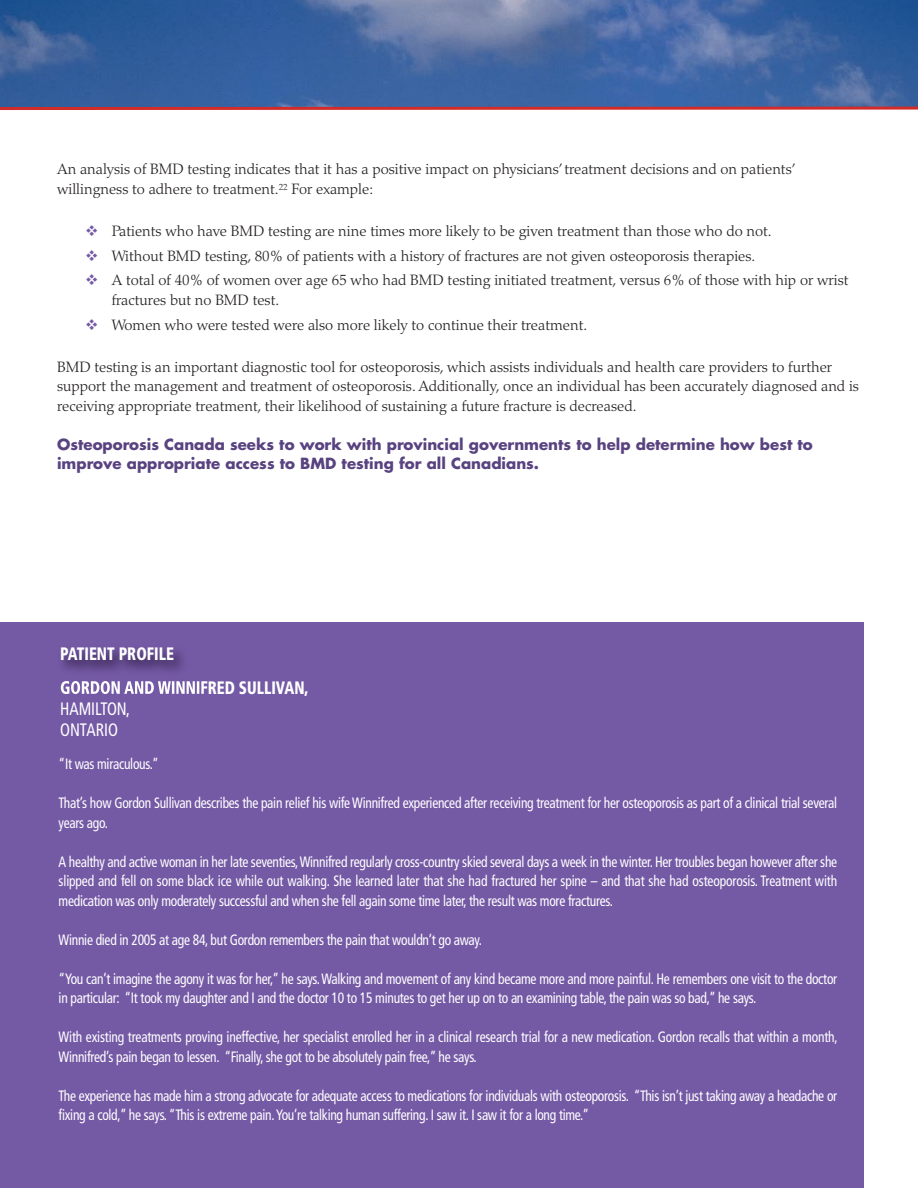
<style>
.page{position:relative;width:918px;height:1188px;background:#fff}
.page>*{position:absolute;margin:0;border:0;box-sizing:border-box;transform-origin:0 0}
.t1{font:condensed 18px/21px "Frutiger";color:#fff;scale:.9 1}
.t2{font:900 condensed 18px "Frutiger";color:#fff;scale:.85 1}
.t3{font:condensed 15px/19.5px "Frutiger";letter-spacing:-.02em;color:#fff;scale:.9 1}
.t4{font:300 15px/19.5px "Palatino";color:#231f20}
.t5{font:700 15px/19.5px "Futura";color:#594280}
</style>
<div class="page">
<img style="left:0;top:0;width:918px;height:105px">
<svg style="left:0;top:105px;width:918px;height:5px"></svg>
<div style="left:0;top:622px;width:864px;height:566px;background:#7459a5"></div>
<img style="left:60px;top:650px;width:123px;height:39px">
<img style="left:61px;top:681px;width:146px;height:13px">
<p class="t4" style="left:57px;top:161px;width:740px">An analysis of BMD testing indicates that it has a positive impact on physicians’treatment decisions and on patients’ willingness to adhere to treatment.<sup>22</sup> For example:</p>
<p class="t4" style="left:112px;top:220px;width:738px;line-height:24.9px">Patients who have BMD testing are nine times more likely to be given treatment than those who do not.<br>Without BMD testing, 80% of patients with a history of fractures are not given osteoporosis therapies.<br>A total of 40% of women over age 65 who had BMD testing initiated treatment, versus 6% of those with hip or wrist</p>
<p class="t4" style="left:112px;top:289px;width:477px;line-height:24.9px">fractures but no BMD test.<br>Women who were tested were also more likely to continue their treatment.</p>
<p class="t4" style="left:57px;top:358px;width:803px">BMD testing is an important diagnostic tool for osteoporosis, which assists individuals and health care providers to further support the management and treatment of osteoporosis. Additionally, once an individual has been accurately diagnosed and is receiving appropriate treatment, their likelihood of sustaining a future fracture is decreased.</p>
<p class="t5" style="left:57px;top:435px;width:757px">Osteoporosis Canada seeks to work with provincial governments to help determine how best to improve appropriate access to BMD testing for all Canadians.</p>
<p class="t2" style="left:60px;top:646px;width:135px">PATIENT PROFILE</p>
<p class="t1" style="left:60px;top:700px;width:79px">HAMILTON,<br>ONTARIO</p>
<p class="t3" style="left:59px;top:756px;width:113px">“It was miraculous.”</p>
<p class="t3" style="left:59px;top:795px;width:867px">That’s how Gordon Sullivan describes the pain relief his wife Winnifred experienced after receiving treatment for her osteoporosis as part of a clinical trial several years ago.</p>
<p class="t3" style="left:59px;top:853px;width:867px;text-align:justify">A healthy and active woman in her late seventies,Winnifred regularly cross-country skied several days a week in the winter. Her troubles began however after she slipped and fell on some black ice while out walking. She learned later that she had fractured her spine – and that she had osteoporosis. Treatment with medication was only moderately successful and when she fell again some time later, the result was more fractures.</p>
<p class="t3" style="left:59px;top:931px;width:472px">Winnie died in 2005 at age 84, but Gordon remembers the pain that wouldn’t go away.</p>
<p class="t3" style="left:59px;top:970px;width:867px">“You can’t imagine the agony it was for her,” he says.Walking and movement of any kind became more and more painful. He remembers one visit to the doctor in particular: “It took my daughter and I and the doctor 10 to 15 minutes to get her up on to an examining table, the pain was so bad,” he says.</p>
<p class="t3" style="left:59px;top:1029px;width:867px">With existing treatments proving ineffective, her specialist enrolled her in a clinical research trial for a new medication. Gordon recalls that within a month,<br>Winnifred’s pain began to lessen. “Finally, she got to be absolutely pain free,” he says.</p>
<p class="t3" style="left:59px;top:1087px;width:867px">The experience has made him a strong advocate for adequate access to medications for individuals with osteoporosis. “This isn’t just taking away a headache or fixing a cold,” he says. “This is extreme pain.You’re talking human suffering. I saw it. I saw it for a long time.”</p>
</div>
